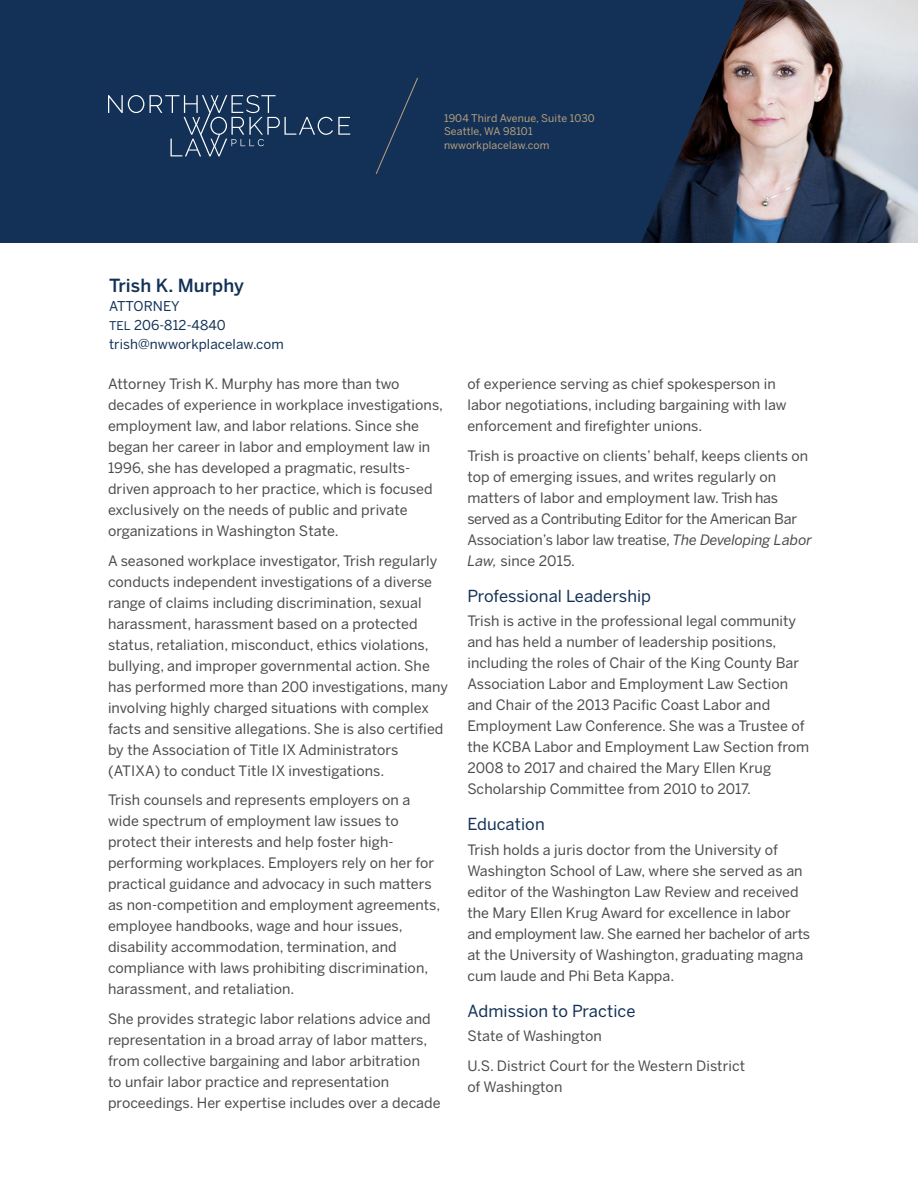
<style>
.page{position:relative;width:918px;height:1188px;background:#fff}
.page>*{position:absolute;margin:0;border:0;box-sizing:border-box;transform-origin:0 0}
.t1{font:500 18px "Benton Sans";letter-spacing:.005em;color:#133156}
.Main_Subheads{font:16.5px "Benton Sans";letter-spacing:.005em;color:#133156}
.Body_Copy{font:14.25px/21px "Benton Sans";letter-spacing:.005em;color:#4b4c4d}
.t2{font:13.5px "Benton Sans";letter-spacing:.005em;color:#133156}
.t3{font:10.5px/13.5px "Benton Sans";letter-spacing:.01em;color:#baa17e}
.s1{font-size:12px}
.s2{font-style:italic}
</style>
<div class="page">
<div style="left:0;top:0;width:918px;height:243px;background:#133156"></div>
<svg style="left:108px;top:95px;width:36px;height:18px"></svg>
<svg style="left:150px;top:95px;width:200px;height:61px"></svg>
<svg style="left:376px;top:77px;width:42px;height:97px"></svg>
<img style="left:641px;top:0;width:277px;height:243px">
<p class="t1" style="left:109px;top:275px;width:136px">Trish K. Murphy</p>
<p class="t2" style="left:109px;top:298px;width:72px">ATTORNEY</p>
<p class="t2" style="left:109px;top:317px;width:118px"><span class="s1">TEL</span> 206-812-4840</p>
<p class="t2" style="left:109px;top:336px;width:176px">trish@nwworkplacelaw.com</p>
<p class="t3" style="left:444px;top:111px;width:152px">1904 Third Avenue, Suite 1030<br>Seattle, WA 98101 nwworkplacelaw.com</p>
<p class="Body_Copy" style="left:108px;top:373px;width:337px">Attorney Trish K. Murphy has more than two decades of experience in workplace investigations, employment law, and labor relations. Since she began her career in labor and employment law in 1996, she has developed a pragmatic, results&shy;driven approach to her practice, which is focused exclusively on the needs of public and private organizations in Washington State.</p>
<p class="Body_Copy" style="left:108px;top:550px;width:342px">A seasoned workplace investigator, Trish regularly conducts independent investigations of a diverse range of claims including discrimination, sexual harassment, harassment based on a protected status, retaliation, misconduct, ethics violations, bullying, and improper governmental action. She has performed more than 200 investigations, many involving highly charged situations with complex facts and sensitive allegations. She is also certified by the Association of Title IX Administrators (ATIXA) to conduct Title IX investigations.</p>
<p class="Body_Copy" style="left:108px;top:790px;width:334px">Trish counsels and represents employers on a wide spectrum of employment law issues to protect their interests and help foster high&shy;performing workplaces. Employers rely on her for practical guidance and advocacy in such matters as non-competition and employment agreements, employee handbooks, wage and hour issues, disability accommodation, termination, and compliance with laws prohibiting discrimination, harassment, and retaliation.</p>
<p class="Body_Copy" style="left:108px;top:1008px;width:334px">She provides strategic labor relations advice and representation in a broad array of labor matters, from collective bargaining and labor arbitration<br>to unfair labor practice and representation proceedings. Her expertise includes over a decade</p>
<p class="Body_Copy" style="left:467px;top:373px;width:321px">of experience serving as chief spokesperson in labor negotiations, including bargaining with law enforcement and firefighter unions.</p>
<p class="Body_Copy" style="left:467px;top:445px;width:346px">Trish is proactive on clients’ behalf, keeps clients on top of emerging issues, and writes regularly on matters of labor and employment law. Trish has served as a Contributing Editor for the American Bar Association’s labor law treatise, <span class="s2">The Developing Labor Law,</span> since 2015.</p>
<p class="Main_Subheads" style="left:467px;top:586px;width:185px">Professional Leadership</p>
<p class="Body_Copy" style="left:467px;top:610px;width:343px">Trish is active in the professional legal community and has held a number of leadership positions, including the roles of Chair of the King County Bar Association Labor and Employment Law Section and Chair of the 2013 Pacific Coast Labor and Employment Law Conference. She was a Trustee of the KCBA Labor and Employment Law Section from 2008 to 2017 and chaired the Mary Ellen Krug Scholarship Committee from 2010 to 2017.</p>
<p class="Main_Subheads" style="left:467px;top:815px;width:79px">Education</p>
<p class="Body_Copy" style="left:467px;top:839px;width:344px">Trish holds a juris doctor from the University of Washington School of Law, where she served as an editor of the Washington Law Review and received the Mary Ellen Krug Award for excellence in labor and employment law. She earned her bachelor of arts at the University of Washington, graduating magna cum laude and Phi Beta Kappa.</p>
<p class="Main_Subheads" style="left:467px;top:1001px;width:170px">Admission to Practice</p>
<p class="Body_Copy" style="left:467px;top:1025px;width:136px">State of Washington</p>
<p class="Body_Copy" style="left:467px;top:1055px;width:279px">U.S. District Court for the Western District of Washington</p>
</div>
